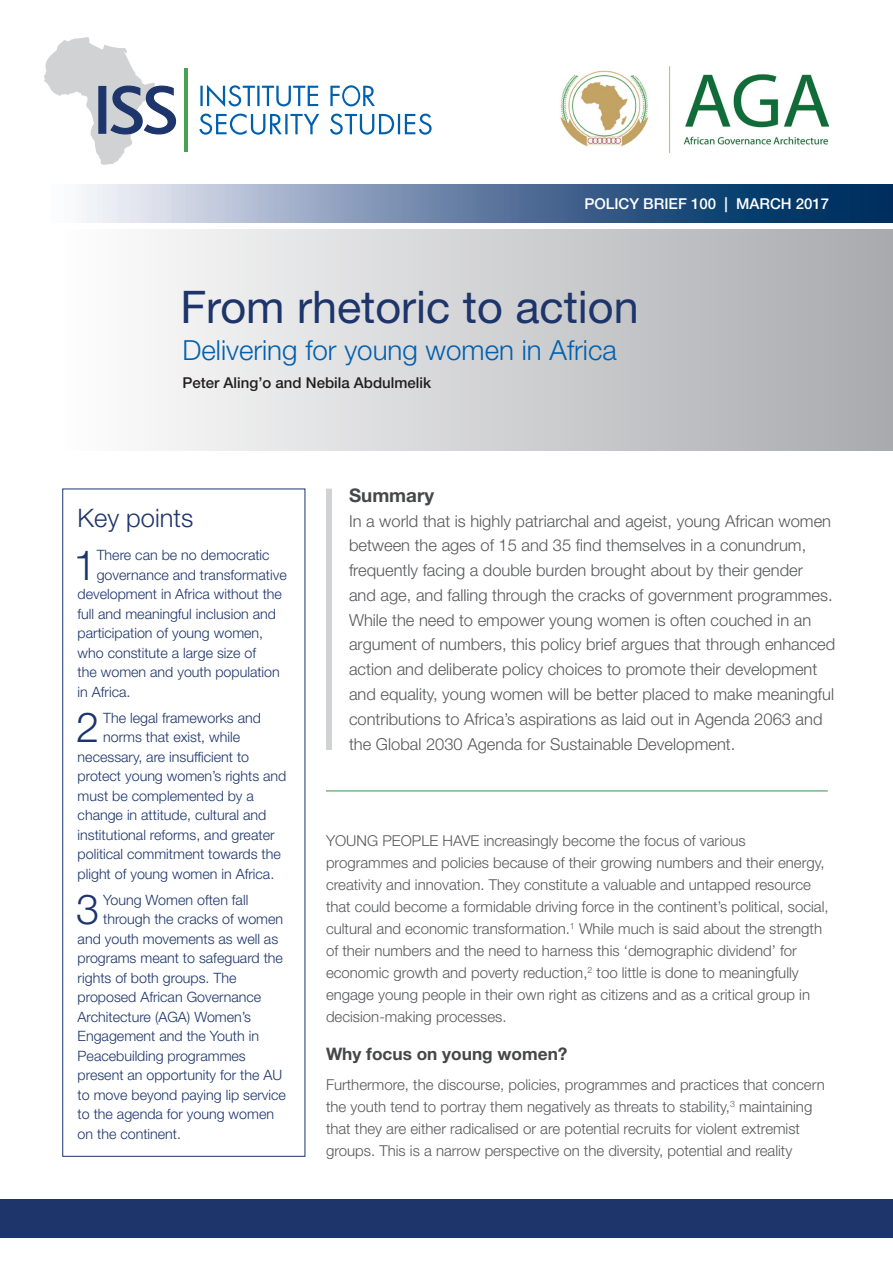
<style>
.page{position:relative;width:893px;height:1263px;background:#fff}
.page>*{position:absolute;margin:0;border:0;box-sizing:border-box;transform-origin:0 0}
.MAIN_HEADLINE{font:45px "Helvetica Neue LT Std";color:#1d356b}
.RECOMMEND_BODY{font:300 41.55px "Helvetica Neue LT Std";color:#1d356b}
.MAIN_HEADLINE_LEVEL{font:300 27.75px "Helvetica Neue LT Std";color:#0160ae}
.RECOMMEND_HEAD{font:300 25.5px "Helvetica Neue LT Std";color:#1d356b}
.SUMMARY_HEAD{font:700 18.75px "Helvetica Neue LT Std";color:#464748}
.SUBHEAD_LEVEL_1{font:700 17.25px "Helvetica Neue LT Std";color:#464748}
.INTRO{font:300 16.5px/24.8px "Helvetica Neue LT Std";color:#57585a}
.BODY{font:300 15px/22px "Helvetica Neue LT Std";color:#57585a}
.AUTHOR{font:500 15px "Helvetica Neue LT Std";color:#231f20}
.DATE{font:500 15px "Helvetica Neue LT Std";color:#fff}
.RECOMMEND_BODY-2{font:300 14.25px/19.5px "Helvetica Neue LT Std";color:#1d356b}
</style>
<div class="page">
<img style="left:86px;top:185px;width:807px;height:38px">
<div style="left:64px;top:229px;width:829px;height:221px;background:linear-gradient(to right,#fefefe,#a9aaae)"></div>
<div style="left:0;top:1199px;width:893px;height:38px;background:#1d356b"></div>
<svg style="left:199px;top:114px;width:233px;height:21px"></svg>
<svg style="left:200px;top:85px;width:175px;height:22px"></svg>
<hr style="left:185px;top:68px;width:3px;height:84px;background:#48a154">
<svg style="left:44px;top:37px;width:133px;height:128px"></svg>
<hr style="left:326px;top:790px;width:502px;height:1px;background:#48a154">
<div style="left:326px;top:489px;width:6px;height:261px;background:#d1d2d4"></div>
<div style="left:62px;top:489px;width:243px;height:668px;border:1px solid #1d356b"></div>
<img style="left:669px;top:66px;width:159px;height:86px">
<img style="left:560px;top:70px;width:89px;height:77px">
<p class="DATE" style="left:584px;top:195px;width:246px">POLICY BRIEF 100 | MARCH 2017</p>
<p class="MAIN_HEADLINE" style="left:180px;top:280px;width:460px">From rhetoric to action</p>
<p class="MAIN_HEADLINE_LEVEL" style="left:182px;top:333px;width:436px">Delivering for young women in Africa</p>
<p class="AUTHOR" style="left:182px;top:374px;width:250px">Peter Aling’o and Nebila Abdulmelik</p>
<p class="RECOMMEND_HEAD" style="left:78px;top:502px;width:117px">Key points</p>
<p class="RECOMMEND_BODY" style="left:74px;top:540px;width:25px">1</p>
<p class="RECOMMEND_BODY-2" style="left:97px;top:545px;width:174px">There can be no democratic</p>
<p class="RECOMMEND_BODY-2" style="left:97px;top:565px;width:192px">governance and transformative</p>
<p class="RECOMMEND_BODY-2" style="left:78px;top:584px;width:206px">development in Africa without the</p>
<p class="RECOMMEND_BODY-2" style="left:78px;top:604px;width:200px">full and meaningful inclusion and</p>
<p class="RECOMMEND_BODY-2" style="left:78px;top:623px;width:187px">participation of young women,</p>
<p class="RECOMMEND_BODY-2" style="left:78px;top:643px;width:180px">who constitute a large size of</p>
<p class="RECOMMEND_BODY-2" style="left:78px;top:662px;width:204px">the women and youth population</p>
<p class="RECOMMEND_BODY-2" style="left:78px;top:682px;width:54px">in Africa.</p>
<p class="RECOMMEND_BODY" style="left:76px;top:702px;width:25px">2</p>
<p class="RECOMMEND_BODY-2" style="left:103px;top:708px;width:159px">The legal frameworks and</p>
<p class="RECOMMEND_BODY-2" style="left:103px;top:727px;width:138px">norms that exist, while</p>
<p class="RECOMMEND_BODY-2" style="left:78px;top:747px;width:173px">necessary, are insufficient to</p>
<p class="RECOMMEND_BODY-2" style="left:78px;top:766px;width:210px">protect young women’s rights and</p>
<p class="RECOMMEND_BODY-2" style="left:78px;top:786px;width:178px">must be complemented by a</p>
<p class="RECOMMEND_BODY-2" style="left:78px;top:805px;width:190px">change in attitude, cultural and</p>
<p class="RECOMMEND_BODY-2" style="left:78px;top:825px;width:198px">institutional reforms, and greater</p>
<p class="RECOMMEND_BODY-2" style="left:78px;top:844px;width:205px">political commitment towards the</p>
<p class="RECOMMEND_BODY-2" style="left:78px;top:864px;width:198px">plight of young women in Africa.</p>
<p class="RECOMMEND_BODY" style="left:76px;top:884px;width:25px">3</p>
<p class="RECOMMEND_BODY-2" style="left:103px;top:889px;width:147px">Young Women often fall</p>
<p class="RECOMMEND_BODY-2" style="left:103px;top:909px;width:182px">through the cracks of women</p>
<p class="RECOMMEND_BODY-2" style="left:78px;top:928px;width:202px">and youth movements as well as</p>
<p class="RECOMMEND_BODY-2" style="left:78px;top:948px;width:207px">programs meant to safeguard the</p>
<p class="RECOMMEND_BODY-2" style="left:78px;top:967px;width:160px">rights of both groups. The</p>
<p class="RECOMMEND_BODY-2" style="left:78px;top:987px;width:185px">proposed African Governance</p>
<p class="RECOMMEND_BODY-2" style="left:78px;top:1006px;width:92px">Architecture (AGA</p>
<p class="RECOMMEND_BODY-2" style="left:78px;top:1006px;width:210px;text-indent:109px">) Women’s<br>Engagement and the Youth in<br>Peacebuilding programmes present an opportunity for the AU to move beyond paying lip service to the agenda for young women on the continent.</p>
<p class="SUMMARY_HEAD" style="left:349px;top:484px;width:87px">Summary</p>
<p class="INTRO" style="left:349px;top:508px;width:488px">In a world that is highly patriarchal and ageist, young African women between the ages of 15 and 35 find themselves in a conundrum, frequently facing a double burden brought about by their gender<br>and age, and falling through the cracks of government programmes.<br>While the need to empower young women is often couched in an argument of numbers, this policy brief argues that through enhanced action and deliberate policy choices to promote their development and equality, young women will be better placed to make meaningful contributions to Africa’s aspirations as laid out in Agenda 2063 and the Global 2030 Agenda for Sustainable Development.</p>
<p class="BODY" style="left:326px;top:829px;width:504px">Young people have increasingly become the focus of various programmes and policies because of their growing numbers and their energy, creativity and innovation. They constitute a valuable and untapped resource that could become a formidable driving force in the continent’s political, social, cultural and economic transformation.<sup>1</sup> While much is said about the strength of their numbers and the need to harness this ‘demographic dividend’ for economic growth and poverty reduction,<sup>2</sup> too little is done to meaningfully engage young people in their own right as citizens and as a critical group in decision-making processes.</p>
<p class="SUBHEAD_LEVEL_1" style="left:326px;top:1043px;width:243px">Why focus on young women?</p>
<p class="BODY" style="left:326px;top:1074px;width:500px">Furthermore, the discourse, policies, programmes and practices that concern the youth tend to portray them negatively as threats to stability,<sup>3</sup> maintaining that they are either radicalised or are potential recruits for violent extremist groups. This is a narrow perspective on the diversity, potential and reality</p>
</div>
